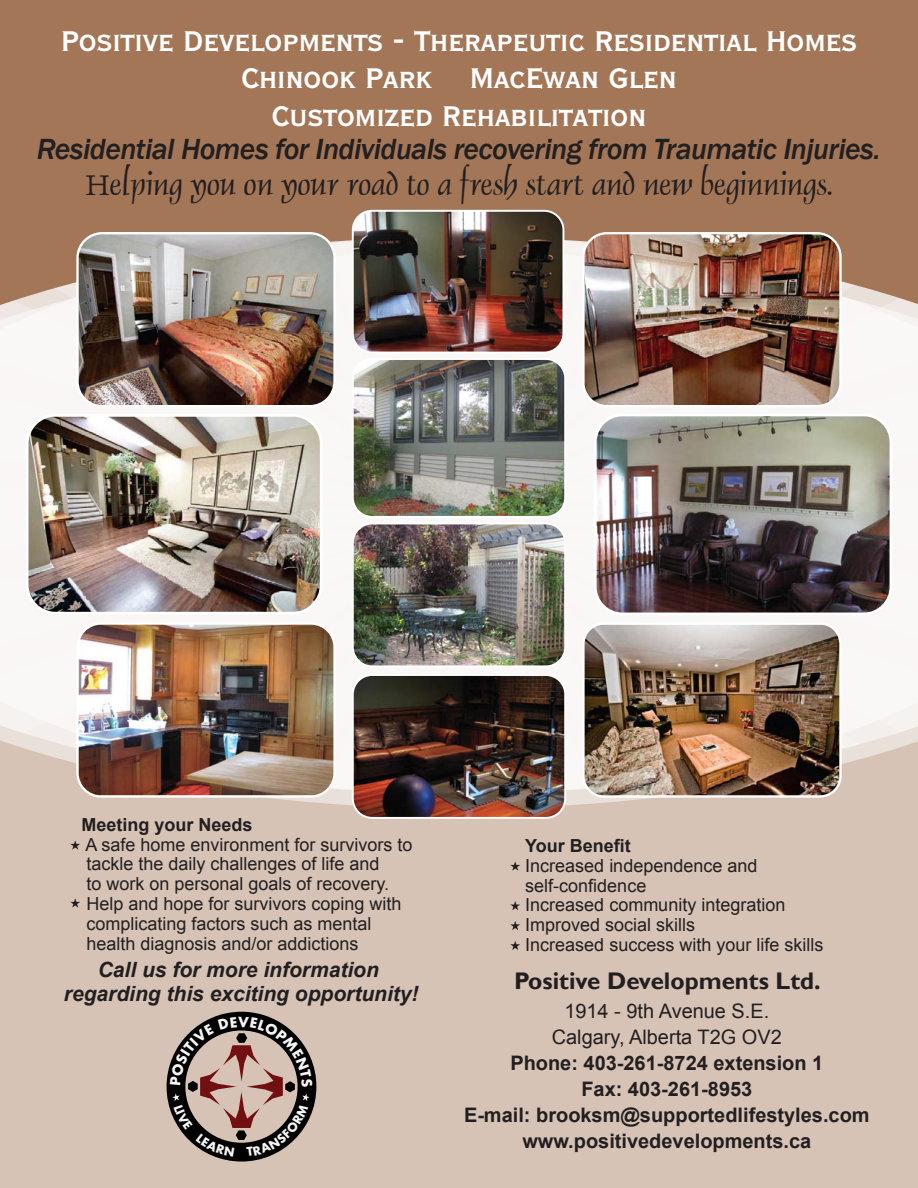
<style>
.page{position:relative;width:918px;height:1188px;background:#d6c3b6}
.page>*{position:absolute;margin:0;border:0;box-sizing:border-box;transform-origin:0 0}
.t1{font:700 condensed 37.5px/37.8px "Copperplate Gothic BT";color:#fff;text-align:center}
.t2{font:33px "Dauphin Plain";color:#231f20}
.t3{font:italic 500 30px "Franklin Gothic";letter-spacing:-.02em;color:#231f20}
.t4{font:700 24px "Gill Sans";color:#231f20}
.t5{font:italic 700 21px/24px "Arial";color:#231f20;text-align:center}
.t6{font:700 19.95px/26px "Arial";color:#231f20;text-align:center}
.t7{font:19.95px/26px "Arial";color:#231f20;text-align:center}
.t8{font:18px/19.8px "Arial";color:#231f20}
.t9{font:700 18px "Arial";color:#231f20}
</style>
<div class="page">
<div style="left:0;top:0;width:918px;height:237px;background:#a27657"></div>
<svg style="left:0;top:237px;width:918px;height:556px;background:#eee7e2"></svg>
<img style="left:583px;top:233px;width:257px;height:173px">
<div style="left:582px;top:232px;width:260px;height:175px;border:2px solid #fff;border-radius:23px"></div>
<img style="left:595px;top:415px;width:296px;height:199px">
<div style="left:594px;top:414px;width:298px;height:201px;border:3px solid #fff;border-radius:27px"></div>
<img style="left:78px;top:233px;width:257px;height:173px">
<div style="left:76px;top:232px;width:260px;height:175px;border:2px solid #fff;border-radius:25px"></div>
<img style="left:583px;top:624px;width:257px;height:172px">
<div style="left:582px;top:622px;width:260px;height:176px;border:2px solid #fff;border-radius:20px"></div>
<img style="left:78px;top:624px;width:257px;height:172px">
<div style="left:76px;top:622px;width:260px;height:176px;border:2px solid #fff;border-radius:23px"></div>
<img style="left:353px;top:211px;width:210px;height:142px">
<div style="left:352px;top:210px;width:212px;height:144px;border:2px solid #fff;border-radius:19px"></div>
<img style="left:353px;top:359px;width:212px;height:158px">
<div style="left:352px;top:358px;width:214px;height:160px;border:2px solid #fff;border-radius:19px"></div>
<img style="left:353px;top:675px;width:212px;height:141px">
<div style="left:352px;top:674px;width:214px;height:145px;border:2px solid #fff;border-radius:19px"></div>
<img style="left:27px;top:415px;width:294px;height:198px">
<div style="left:26px;top:414px;width:297px;height:200px;border:3px solid #fff;border-radius:28px"></div>
<img style="left:353px;top:523px;width:212px;height:143px">
<div style="left:352px;top:523px;width:214px;height:144px;border:2px solid #fff;border-radius:19px"></div>
<svg style="left:510px;top:861px;width:10px;height:10px"></svg>
<svg style="left:510px;top:901px;width:10px;height:9px"></svg>
<svg style="left:510px;top:921px;width:10px;height:9px"></svg>
<svg style="left:510px;top:941px;width:10px;height:9px"></svg>
<svg style="left:70px;top:840px;width:10px;height:10px"></svg>
<svg style="left:70px;top:898px;width:10px;height:10px"></svg>
<svg style="left:167px;top:1012px;width:149px;height:150px"></svg>
<h1 class="t1" style="left:61px;top:21px;width:798px">Positive Developments - Therapeutic Residential Homes<br>Chinook Park MacEwan Glen<br>Customized Rehabilitation</h1>
<h3 class="t3" style="left:37px;top:131px;width:845px">Residential Homes for Individuals recovering from Traumatic Injuries.</h3>
<h2 class="t2" style="left:86px;top:164px;width:748px">Helping you on your road to a fresh start and new beginnings.</h2>
<p class="t9" style="left:81px;top:813px;width:173px">Meeting your Needs</p>
<p class="t8" style="left:86px;top:835px;width:329px">A safe home environment for survivors to tackle the daily challenges of life and<br>to work on personal goals of recovery.<br>Help and hope for survivors coping with complicating factors such as mental health diagnosis and/or addictions</p>
<p class="t9" style="left:525px;top:834px;width:107px">Your Benefit</p>
<p class="t8" style="left:525px;top:856px;width:300px">Increased independence and self-confidence<br>Increased community integration<br>Improved social skills<br>Increased success with your life skills</p>
<p class="t5" style="left:64px;top:958px;width:356px">Call us for more information regarding this exciting opportunity!</p>
<h3 class="t4" style="left:514px;top:967px;width:308px">Positive Developments Ltd.</h3>
<p class="t7" style="left:552px;top:998px;width:232px">1914 - 9th Avenue S.E.<br>Calgary, Alberta T2G OV2</p>
<p class="t6" style="left:464px;top:1051px;width:407px">Phone: 403-261-8724 extension 1<br>Fax: 403-261-8953<br>E-mail: brooksm@supportedlifestyles.com www.positivedevelopments.ca</p>
</div>
